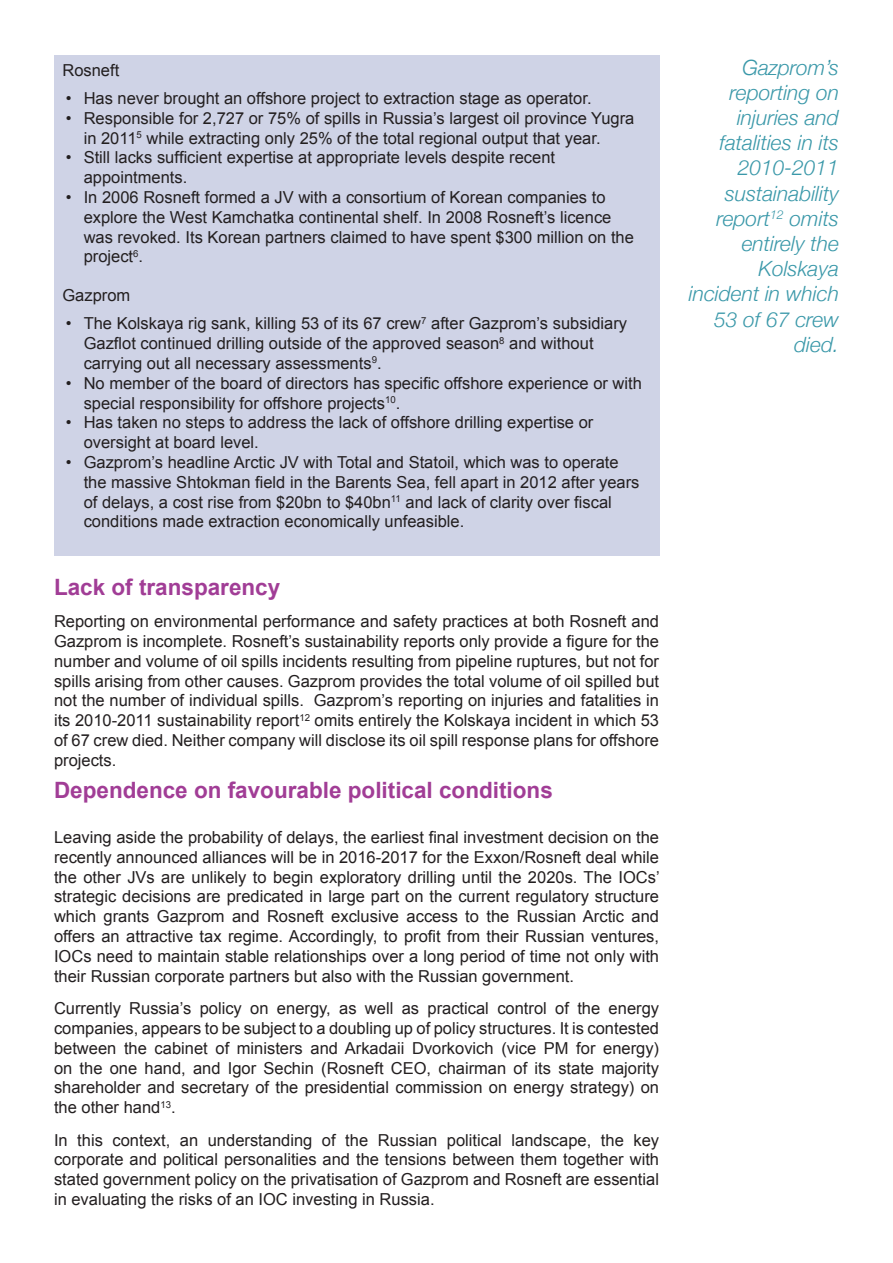
<style>
.page{position:relative;width:893px;height:1263px;background:#fff}
.page>*{position:absolute;margin:0;border:0;box-sizing:border-box;transform-origin:0 0}
.Heading_1{font:700 22.5px "Arial";color:#a13d96}
.Side_Quotes{font:italic 300 21px/25.2px "Helvetica Neue";color:#3a98a9;text-align:right}
.Body_Copy{font:16.5px/19.8px "Arial";color:#231f20}
.Text_Box_Heading{font:16.5px "Arial";color:#231f20}
</style>
<div class="page">
<div style="left:54px;top:55px;width:605px;height:501px;background:#cfd3e6"></div>
<p class="Text_Box_Heading" style="left:62px;top:59px;width:58px">Rosneft</p>
<p class="Body_Copy" style="left:66px;top:88px;width:527px">• Has never brought an offshore project to extraction stage as operator.</p>
<p class="Body_Copy" style="left:84px;top:108px;width:552px;text-indent:-18px">• Responsible for 2,727 or 75% of spills in Russia’s largest oil province Yugra in 2011<sup>5</sup> while extracting only 25% of the total regional output that year.</p>
<p class="Body_Copy" style="left:84px;top:148px;width:473px;text-indent:-18px">• Still lacks sufficient expertise at appropriate levels despite recent appointments.</p>
<p class="Body_Copy" style="left:84px;top:187px;width:552px;text-indent:-18px">• In 2006 Rosneft formed a JV with a consortium of Korean companies to explore the West Kamchatka continental shelf. In 2008 Rosneft’s licence was revoked. Its Korean partners claimed to have spent $300 million on the project<sup>6</sup>.</p>
<p class="Text_Box_Heading" style="left:62px;top:284px;width:69px">Gazprom</p>
<p class="Body_Copy" style="left:84px;top:314px;width:545px;text-indent:-18px">• The Kolskaya rig sank, killing 53 of its 67 crew<sup>7</sup> after Gazprom’s subsidiary<br>Gazflot continued drilling outside of the approved season<sup>8</sup> and without carrying out all necessary assessments<sup>9</sup>.</p>
<p class="Body_Copy" style="left:84px;top:373px;width:560px;text-indent:-18px">• No member of the board of directors has specific offshore experience or with special responsibility for offshore projects<sup>10</sup>.</p>
<p class="Body_Copy" style="left:84px;top:413px;width:511px;text-indent:-18px">• Has taken no steps to address the lack of offshore drilling expertise or oversight at board level.</p>
<p class="Body_Copy" style="left:84px;top:452px;width:557px;text-indent:-18px">• Gazprom’s headline Arctic JV with Total and Statoil, which was to operate the massive Shtokman field in the Barents Sea, fell apart in 2012 after years of delays, a cost rise from $20bn to $40bn<sup>11</sup> and lack of clarity over fiscal conditions made extraction economically unfeasible.</p>
<p class="Heading_1" style="left:54px;top:572px;width:228px">Lack of transparency</p>
<p class="Body_Copy" style="left:54px;top:612px;width:607px;text-align:justify">Reporting on environmental performance and safety practices at both Rosneft and Gazprom is incomplete. Rosneft’s sustainability reports only provide a figure for the number and volume of oil spills incidents resulting from pipeline ruptures, but not for spills arising from other causes. Gazprom provides the total volume of oil spilled but not the number of individual spills. Gazprom’s reporting on injuries and fatalities in its 2010-2011 sustainability report<sup>12</sup> omits entirely the Kolskaya incident in which 53 of 67 crew died. Neither company will disclose its oil spill response plans for offshore projects.</p>
<p class="Heading_1" style="left:54px;top:775px;width:500px">Dependence on favourable political conditions</p>
<p class="Body_Copy" style="left:54px;top:827px;width:607px;text-align:justify">Leaving aside the probability of delays, the earliest final investment decision on the recently announced alliances will be in 2016-2017 for the Exxon/Rosneft deal while the other JVs are unlikely to begin exploratory drilling until the 2020s. The IOCs’ strategic decisions are predicated in large part on the current regulatory structure which grants Gazprom and Rosneft exclusive access to the Russian Arctic and offers an attractive tax regime. Accordingly, to profit from their Russian ventures, IOCs need to maintain stable relationships over a long period of time not only with their Russian corporate partners but also with the Russian government.</p>
<p class="Body_Copy" style="left:54px;top:998px;width:607px;text-align:justify">Currently Russia’s policy on energy, as well as practical control of the energy companies, appears to be subject to a doubling up of policy structures. It is contested between the cabinet of ministers and Arkadaii Dvorkovich (vice PM for energy) on the one hand, and Igor Sechin (Rosneft CEO, chairman of its state majority shareholder and secretary of the presidential commission on energy strategy) on the other hand<sup>13</sup>.</p>
<p class="Body_Copy" style="left:54px;top:1130px;width:607px;text-align:justify">In this context, an understanding of the Russian political landscape, the key corporate and political personalities and the tensions between them together with stated government policy on the privatisation of Gazprom and Rosneft are essential in evaluating the risks of an IOC investing in Russia.</p>
<p class="Side_Quotes" style="left:689px;top:54px;width:152px">Gazprom’s reporting on injuries and fatalities in its<br>2010-2011 sustainability report<sup>12</sup> omits entirely the<br>Kolskaya incident in which<br>53 of 67 crew died.</p>
</div>
